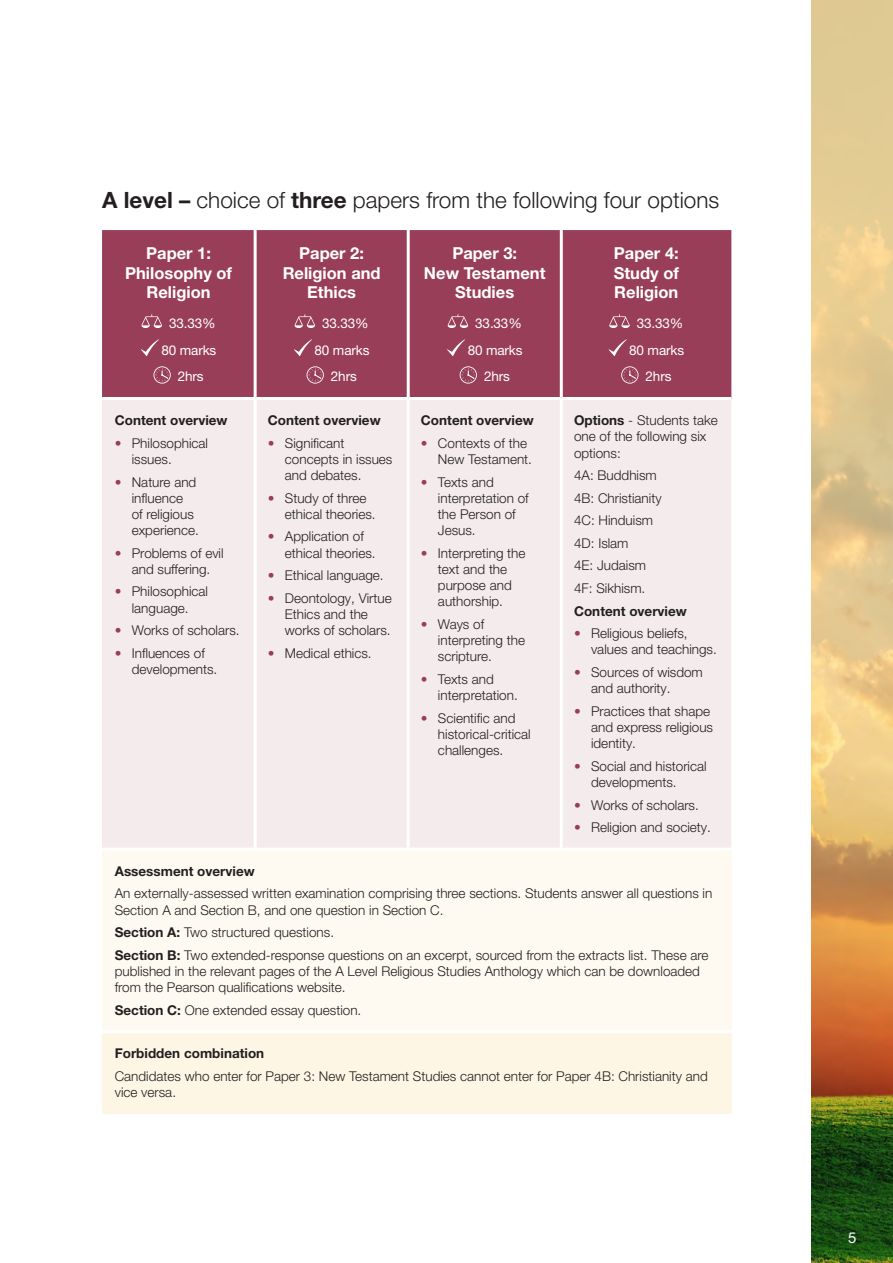
<style>
.page{position:relative;width:893px;height:1263px;background:#fff}
.page>*{position:absolute;margin:0;border:0;box-sizing:border-box;transform-origin:0 0}
.body{font:300 22.5px "Helvetica Neue LT Pro";color:#231f20}
.t1{font:700 16.5px/19.8px "Helvetica Neue LT Pro";color:#fff;text-align:center}
.t2{font:15px "Helvetica Neue LT Pro";color:#fff}
.t3{font:300 13.5px/16.2px "Helvetica Neue LT Pro";color:#231f20}
.t4{font:700 13.5px "Helvetica Neue LT Pro";color:#231f20}
.t5{font:13.5px "Helvetica Neue LT Pro";letter-spacing:-.01em;color:#fff}
.s1{font-weight:700}
.s2{font-family:"Helvetica Neue";color:#993e58}
</style>
<div class="page">
<svg style="left:811px;top:0;width:82px;height:1263px;background:#c7a96d"></svg>
<div style="left:102px;top:230px;width:629px;height:167px;background:#993e58"></div>
<div style="left:102px;top:400px;width:629px;height:448px;background:#f4ecec"></div>
<div style="left:102px;top:849px;width:629px;height:183px;background:#fefaf2"></div>
<div style="left:102px;top:1032px;width:629px;height:82px;background:#fef6e5"></div>
<hr style="left:254px;top:230px;width:3px;height:167px;background:#fff">
<hr style="left:407px;top:230px;width:3px;height:167px;background:#fff">
<hr style="left:560px;top:230px;width:3px;height:167px;background:#fff">
<hr style="left:254px;top:400px;width:3px;height:448px;background:#fff">
<hr style="left:407px;top:400px;width:3px;height:448px;background:#fff">
<hr style="left:560px;top:400px;width:3px;height:448px;background:#fff">
<hr style="left:102px;top:848px;width:153px;height:3px;background:#fff">
<hr style="left:255px;top:848px;width:153px;height:3px;background:#fff">
<hr style="left:408px;top:848px;width:153px;height:3px;background:#fff">
<hr style="left:561px;top:848px;width:170px;height:3px;background:#fff">
<hr style="left:102px;top:1030px;width:153px;height:3px;background:#fff">
<hr style="left:255px;top:1030px;width:153px;height:3px;background:#fff">
<hr style="left:408px;top:1030px;width:153px;height:3px;background:#fff">
<hr style="left:561px;top:1030px;width:170px;height:3px;background:#fff">
<svg style="left:141px;top:314px;width:21px;height:15px"></svg>
<svg style="left:141px;top:339px;width:18px;height:17px"></svg>
<svg style="left:153px;top:366px;width:18px;height:18px"></svg>
<svg style="left:294px;top:314px;width:21px;height:15px"></svg>
<svg style="left:294px;top:339px;width:18px;height:17px"></svg>
<svg style="left:307px;top:366px;width:17px;height:18px"></svg>
<svg style="left:447px;top:314px;width:21px;height:15px"></svg>
<svg style="left:447px;top:339px;width:18px;height:17px"></svg>
<svg style="left:460px;top:366px;width:17px;height:18px"></svg>
<svg style="left:609px;top:314px;width:21px;height:15px"></svg>
<svg style="left:609px;top:339px;width:18px;height:17px"></svg>
<svg style="left:621px;top:366px;width:17px;height:18px"></svg>
<p class="body" style="left:102px;top:186px;width:619px"><span class="s1">A level –</span> choice of <span class="s1">three</span> papers from the following four options</p>
<p class="t1" style="left:125px;top:243px;width:108px">Paper 1:<br>Philosophy of<br>Religion</p>
<p class="t5" style="left:169px;top:315px;width:48px">33.33%</p>
<p class="t5" style="left:162px;top:342px;width:56px">80 marks</p>
<p class="t5" style="left:178px;top:368px;width:27px">2hrs</p>
<p class="t4" style="left:115px;top:412px;width:114px">Content overview</p>
<p class="t3" style="left:132px;top:434px;width:78px;text-indent:-17px"><span class="s2">•</span> Philosophical issues.</p>
<p class="t3" style="left:132px;top:473px;width:69px;text-indent:-17px"><span class="s2">•</span> Nature and influence<br>of religious experience.</p>
<p class="t3" style="left:115px;top:544px;width:110px;text-align:center"><span class="s2">•</span> Problems of evil and suffering.</p>
<p class="t3" style="left:115px;top:583px;width:95px;text-align:center"><span class="s2">•</span> Philosophical language.</p>
<p class="t3" style="left:115px;top:622px;width:126px"><span class="s2">•</span> Works of scholars.</p>
<p class="t3" style="left:132px;top:645px;width:87px;text-indent:-17px"><span class="s2">•</span> Influences of developments.</p>
<p class="t1" style="left:283px;top:243px;width:100px">Paper 2:<br>Religion and<br>Ethics</p>
<p class="t5" style="left:322px;top:315px;width:48px">33.33%</p>
<p class="t5" style="left:315px;top:342px;width:56px">80 marks</p>
<p class="t5" style="left:331px;top:368px;width:27px">2hrs</p>
<p class="t4" style="left:268px;top:412px;width:114px">Content overview</p>
<p class="t3" style="left:285px;top:434px;width:109px;text-indent:-17px"><span class="s2">•</span> Significant concepts in issues and debates.</p>
<p class="t3" style="left:285px;top:489px;width:92px;text-indent:-17px"><span class="s2">•</span> Study of three ethical theories.</p>
<p class="t3" style="left:285px;top:528px;width:92px;text-indent:-17px"><span class="s2">•</span> Application of ethical theories.</p>
<p class="t3" style="left:268px;top:567px;width:117px"><span class="s2">•</span> Ethical language.</p>
<p class="t3" style="left:285px;top:590px;width:108px;text-indent:-17px"><span class="s2">•</span> Deontology, Virtue<br>Ethics and the works of scholars.</p>
<p class="t3" style="left:268px;top:645px;width:105px"><span class="s2">•</span> Medical ethics.</p>
<p class="t1" style="left:424px;top:243px;width:123px">Paper 3:<br>New Testament<br>Studies</p>
<p class="t5" style="left:475px;top:315px;width:48px">33.33%</p>
<p class="t5" style="left:468px;top:342px;width:56px">80 marks</p>
<p class="t5" style="left:484px;top:368px;width:27px">2hrs</p>
<p class="t4" style="left:421px;top:412px;width:114px">Content overview</p>
<p class="t3" style="left:438px;top:434px;width:96px;text-indent:-17px"><span class="s2">•</span> Contexts of the<br>New Testament.</p>
<p class="t3" style="left:438px;top:473px;width:92px;text-indent:-17px"><span class="s2">•</span> Texts and interpretation of the Person of<br>Jesus.</p>
<p class="t3" style="left:421px;top:544px;width:106px;text-align:center"><span class="s2">•</span> Interpreting the text and the purpose and authorship.</p>
<p class="t3" style="left:438px;top:616px;width:89px;text-indent:-17px"><span class="s2">•</span> Ways of interpreting the scripture.</p>
<p class="t3" style="left:438px;top:671px;width:81px;text-indent:-17px"><span class="s2">•</span> Texts and interpretation.</p>
<p class="t3" style="left:438px;top:709px;width:94px;text-indent:-17px"><span class="s2">•</span> Scientific and historical-critical challenges.</p>
<p class="t1" style="left:614px;top:243px;width:67px;text-align:justify">Paper 4:<br>Study of Religion</p>
<p class="t5" style="left:637px;top:315px;width:48px">33.33%</p>
<p class="t5" style="left:629px;top:342px;width:56px">80 marks</p>
<p class="t5" style="left:646px;top:368px;width:27px">2hrs</p>
<p class="t3" style="left:574px;top:412px;width:145px"><span class="s1">Options</span> - Students take one of the following six options:</p>
<p class="t3" style="left:574px;top:467px;width:84px">4A: Buddhism</p>
<p class="t3" style="left:574px;top:489px;width:89px">4B: Christianity</p>
<p class="t3" style="left:574px;top:512px;width:81px">4C: Hinduism</p>
<p class="t3" style="left:574px;top:535px;width:56px">4D: Islam</p>
<p class="t3" style="left:574px;top:557px;width:74px">4E: Judaism</p>
<p class="t3" style="left:574px;top:580px;width:73px">4F: Sikhism.</p>
<p class="t4" style="left:574px;top:602px;width:114px">Content overview</p>
<p class="t3" style="left:591px;top:625px;width:127px;text-indent:-17px"><span class="s2">•</span> Religious beliefs, values and teachings.</p>
<p class="t3" style="left:591px;top:664px;width:113px;text-indent:-17px"><span class="s2">•</span> Sources of wisdom and authority.</p>
<p class="t3" style="left:591px;top:702px;width:124px;text-indent:-17px"><span class="s2">•</span> Practices that shape and express religious identity.</p>
<p class="t3" style="left:591px;top:757px;width:117px;text-indent:-17px"><span class="s2">•</span> Social and historical developments.</p>
<p class="t3" style="left:574px;top:796px;width:126px"><span class="s2">•</span> Works of scholars.</p>
<p class="t3" style="left:574px;top:819px;width:138px"><span class="s2">•</span> Religion and society.</p>
<p class="t4" style="left:115px;top:862px;width:141px">Assessment overview</p>
<p class="t3" style="left:115px;top:885px;width:599px">An externally-assessed written examination comprising three sections. Students answer all questions in<br>Section A and Section B, and one question in Section C.</p>
<p class="t3" style="left:115px;top:924px;width:221px"><span class="s1">Section A:</span> Two structured questions.</p>
<p class="t3" style="left:115px;top:946px;width:595px"><span class="s1">Section B:</span> Two extended-response questions on an excerpt, sourced from the extracts list. These are published in the relevant pages of the A Level Religious Studies Anthology which can be downloaded from the Pearson qualifications website.</p>
<p class="t3" style="left:115px;top:1001px;width:248px"><span class="s1">Section C:</span> One extended essay question.</p>
<p class="t4" style="left:115px;top:1045px;width:151px">Forbidden combination</p>
<p class="t3" style="left:115px;top:1068px;width:594px">Candidates who enter for Paper 3: New Testament Studies cannot enter for Paper 4B: Christianity and vice versa.</p>
<p class="t2" style="left:848px;top:1229px;width:10px">5</p>
</div>
